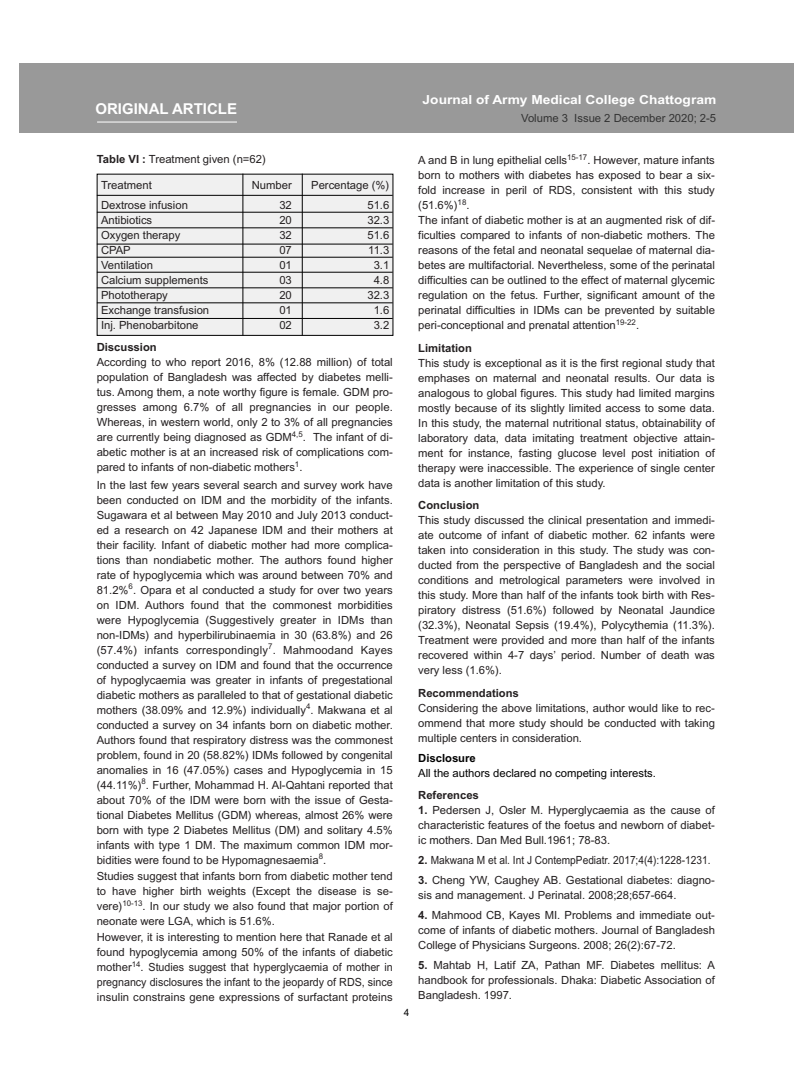
<style>
.page{position:relative;width:810px;height:1080px;background:#fff}
.page>*{position:absolute;margin:0;border:0;box-sizing:border-box;transform-origin:0 0}
.t1{font:700 15px "Arial";color:#fff}
.t2{font:700 12.5px "Arial";color:#fff;scale:1.1 1}
.t3{font:11.25px/15px "Arial";color:#231f20;text-align:justify}
.t4{font:700 11.25px "Arial";color:#231f20}
.t5{font:11.25px "Arial";color:#231f20;scale:.9 1}
.t6{font:11.25px "Arial";color:#000}
.t7{font:11.25px "Arial";color:#333}
.t8{font:700 11.25px "Arial";color:#000}
.t9{font:10px "Arial";color:#000}
.s1{font-weight:700}
</style>
<div class="page">
<div style="left:97px;top:174px;width:296px;height:162px;background:#f0f0f0;border:1px solid #000"></div>
<hr style="left:97px;top:195px;width:296px;height:1px;background:#000">
<hr style="left:97px;top:212px;width:296px;height:1px;background:#000">
<hr style="left:97px;top:228px;width:296px;height:1px;background:#000">
<hr style="left:97px;top:244px;width:296px;height:1px;background:#000">
<hr style="left:97px;top:257px;width:296px;height:1px;background:#000">
<hr style="left:97px;top:272px;width:296px;height:1px;background:#000">
<hr style="left:97px;top:288px;width:296px;height:1px;background:#000">
<hr style="left:97px;top:303px;width:296px;height:1px;background:#000">
<hr style="left:97px;top:318px;width:296px;height:1px;background:#000">
<div style="left:19px;top:63px;width:774px;height:70px;background:#999"></div>
<hr style="left:97px;top:122px;width:140px;height:1px;background:#fff">
<hr style="left:302px;top:174px;width:1px;height:162px;background:#000">
<hr style="left:243px;top:174px;width:1px;height:162px;background:#000">
<h1 class="t1" style="left:95px;top:100px;width:143px">ORIGINAL ARTICLE</h1>
<p class="t2" style="left:423px;top:92px;width:268px">Journal of Army Medical College Chattogram</p>
<p class="t7" style="left:521px;top:111px;width:197px">Volume 3 Issue 2 December 2020; 2-5</p>
<p class="t3" style="left:97px;top:152px;width:170px"><span class="s1">Table VI :</span> Treatment given (n=62)</p>
<p class="t3" style="left:101px;top:178px;width:52px">Treatment</p>
<p class="t3" style="left:252px;top:178px;width:42px">Number</p>
<p class="t3" style="left:311px;top:178px;width:80px">Percentage (%)</p>
<p class="t3" style="left:101px;top:198px;width:88px">Dextrose infusion</p>
<p class="t3" style="left:279px;top:198px;width:14px">32</p>
<p class="t3" style="left:367px;top:198px;width:23px">51.6</p>
<p class="t3" style="left:101px;top:213px;width:53px">Antibiotics</p>
<p class="t3" style="left:279px;top:213px;width:14px">20</p>
<p class="t3" style="left:367px;top:213px;width:23px">32.3</p>
<p class="t3" style="left:101px;top:228px;width:81px">Oxygen therapy</p>
<p class="t3" style="left:279px;top:228px;width:14px">32</p>
<p class="t3" style="left:367px;top:228px;width:23px">51.6</p>
<p class="t3" style="left:101px;top:243px;width:31px">CPAP</p>
<p class="t3" style="left:279px;top:243px;width:14px">07</p>
<p class="t3" style="left:368px;top:243px;width:23px">11.3</p>
<p class="t3" style="left:101px;top:258px;width:53px">Ventilation</p>
<p class="t3" style="left:279px;top:258px;width:14px">01</p>
<p class="t3" style="left:374px;top:258px;width:17px">3.1</p>
<p class="t3" style="left:101px;top:273px;width:109px">Calcium supplements</p>
<p class="t3" style="left:279px;top:273px;width:14px">03</p>
<p class="t3" style="left:374px;top:273px;width:17px">4.8</p>
<p class="t3" style="left:101px;top:288px;width:68px">Phototherapy</p>
<p class="t3" style="left:279px;top:288px;width:14px">20</p>
<p class="t3" style="left:367px;top:288px;width:23px">32.3</p>
<p class="t3" style="left:101px;top:303px;width:110px">Exchange transfusion</p>
<p class="t3" style="left:279px;top:303px;width:14px">01</p>
<p class="t3" style="left:374px;top:303px;width:17px">1.6</p>
<p class="t3" style="left:101px;top:318px;width:99px">Inj. Phenobarbitone</p>
<p class="t3" style="left:279px;top:318px;width:14px">02</p>
<p class="t3" style="left:374px;top:318px;width:17px">3.2</p>
<p class="t4" style="left:97px;top:341px;width:62px">Discussion</p>
<p class="t3" style="left:97px;top:355px;width:298px">According to who report 2016, 8% (12.88 million) of total population of Bangladesh was affected by diabetes melli&shy;tus. Among them, a note worthy figure is female. GDM pro&shy;gresses among 6.7% of all pregnancies in our people.<br>Whereas, in western world, only 2 to 3% of all pregnancies are currently being diagnosed as GDM<sup>4,5</sup>. The infant of di&shy;abetic mother is at an increased risk of complications com&shy;pared to infants of non-diabetic mothers<sup>1</sup>.</p>
<p class="t3" style="left:97px;top:478px;width:298px">In the last few years several search and survey work have been conducted on IDM and the morbidity of the infants.<br>Sugawara et al between May 2010 and July 2013 conduct&shy;ed a research on 42 Japanese IDM and their mothers at their facility. Infant of diabetic mother had more complica&shy;tions than nondiabetic mother. The authors found higher rate of hypoglycemia which was around between 70% and 81.2%<sup>6</sup>. Opara et al conducted a study for over two years on IDM. Authors found that the commonest morbidities were Hypoglycemia (Suggestively greater in IDMs than non-IDMs) and hyperbilirubinaemia in 30 (63.8%) and 26 (57.4%) infants correspondingly<sup>7</sup>. Mahmoodand Kayes conducted a survey on IDM and found that the occurrence of hypoglycaemia was greater in infants of pregestational diabetic mothers as paralleled to that of gestational diabetic mothers (38.09% and 12.9%) individually<sup>4</sup>. Makwana et al conducted a survey on 34 infants born on diabetic mother.<br>Authors found that respiratory distress was the commonest problem, found in 20 (58.82%) IDMs followed by congenital anomalies in 16 (47.05%) cases and Hypoglycemia in 15 (44.11%)<sup>8</sup>. Further, Mohammad H. Al-Qahtani reported that about 70% of the IDM were born with the issue of Gesta&shy;tional Diabetes Mellitus (GDM) whereas, almost 26% were born with type 2 Diabetes Mellitus (DM) and solitary 4.5% infants with type 1 DM. The maximum common IDM mor&shy;bidities were found to be Hypomagnesaemia<sup>8</sup>.</p>
<p class="t3" style="left:97px;top:869px;width:298px">Studies suggest that infants born from diabetic mother tend to have higher birth weights (Except the disease is se&shy;vere)<sup>10-13</sup>. In our study we also found that major portion of neonate were LGA, which is 51.6%.</p>
<p class="t3" style="left:97px;top:930px;width:298px">However, it is interesting to mention here that Ranade et al found hypoglycemia among 50% of the infants of diabetic mother<sup>14</sup>. Studies suggest that hyperglycaemia of mother in pregnancy disclosures the infant to the jeopardy of RDS, since insulin constrains gene expressions of surfactant proteins</p>
<p class="t9" style="left:404px;top:1007px;width:7px">4</p>
<p class="t3" style="left:418px;top:153px;width:298px;text-align:left">A and B in lung epithelial cells<sup>15-17</sup>. However, mature infants born to mothers with diabetes has exposed to bear a six&shy;fold increase in peril of RDS, consistent with this study (51.6%)<sup>18</sup>.<br>The infant of diabetic mother is at an augmented risk of dif&shy;ficulties compared to infants of non-diabetic mothers. The reasons of the fetal and neonatal sequelae of maternal dia&shy;betes are multifactorial. Nevertheless, some of the perinatal difficulties can be outlined to the effect of maternal glycemic regulation on the fetus. Further, significant amount of the perinatal difficulties in IDMs can be prevented by suitable peri-conceptional and prenatal attention<sup>19-22</sup>.</p>
<p class="t4" style="left:418px;top:341px;width:55px">Limitation</p>
<p class="t3" style="left:418px;top:355px;width:298px">This study is exceptional as it is the first regional study that emphases on maternal and neonatal results. Our data is analogous to global figures. This study had limited margins mostly because of its slightly limited access to some data.<br>In this study, the maternal nutritional status, obtainability of laboratory data, data imitating treatment objective attain&shy;ment for instance, fasting glucose level post initiation of therapy were inaccessible. The experience of single center data is another limitation of this study.</p>
<p class="t4" style="left:418px;top:499px;width:63px">Conclusion</p>
<p class="t3" style="left:418px;top:513px;width:298px">This study discussed the clinical presentation and immedi&shy;ate outcome of infant of diabetic mother. 62 infants were taken into consideration in this study. The study was con&shy;ducted from the perspective of Bangladesh and the social conditions and metrological parameters were involved in this study. More than half of the infants took birth with Res&shy;piratory distress (51.6%) followed by Neonatal Jaundice (32.3%), Neonatal Sepsis (19.4%), Polycythemia (11.3%).<br>Treatment were provided and more than half of the infants recovered within 4-7 days’ period. Number of death was very less (1.6%).</p>
<p class="t4" style="left:418px;top:686px;width:102px">Recommendations</p>
<p class="t3" style="left:418px;top:700px;width:298px">Considering the above limitations, author would like to rec&shy;ommend that more study should be conducted with taking multiple centers in consideration.</p>
<p class="t8" style="left:418px;top:752px;width:59px">Disclosure</p>
<p class="t6" style="left:418px;top:766px;width:239px">All the authors declared no competing interests.</p>
<p class="t4" style="left:418px;top:789px;width:62px">References</p>
<p class="t3" style="left:418px;top:803px;width:298px"><span class="s1">1.</span> Pedersen J, Osler M. Hyperglycaemia as the cause of characteristic features of the foetus and newborn of diabet&shy;ic mothers. Dan Med Bull.1961; 78-83.</p>
<p class="t5" style="left:418px;top:854px;width:326px"><span class="s1">2.</span> Makwana M et al. Int J ContempPediatr. 2017;4(4):1228-1231.</p>
<p class="t3" style="left:418px;top:873px;width:298px"><span class="s1">3.</span> Cheng YW, Caughey AB. Gestational diabetes: diagno&shy;sis and management. J Perinatal. 2008;28;657-664.</p>
<p class="t3" style="left:418px;top:908px;width:298px"><span class="s1">4.</span> Mahmood CB, Kayes MI. Problems and immediate out&shy;come of infants of diabetic mothers. Journal of Bangladesh College of Physicians Surgeons. 2008; 26(2):67-72.</p>
<p class="t3" style="left:418px;top:958px;width:298px"><span class="s1">5.</span> Mahtab H, Latif ZA, Pathan MF. Diabetes mellitus: A handbook for professionals. Dhaka: Diabetic Association of Bangladesh. 1997.</p>
</div>
